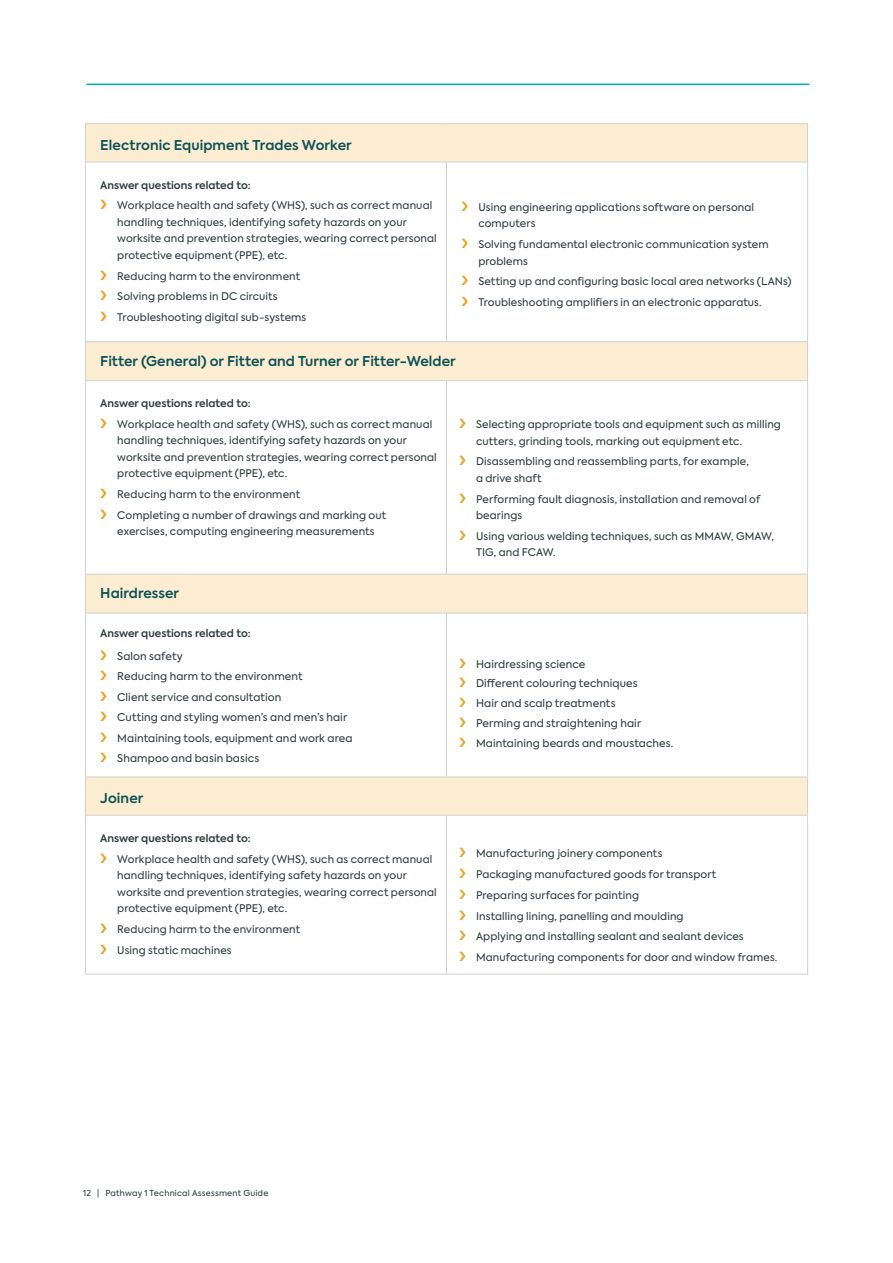
<style>
.page{position:relative;width:893px;height:1263px;background:#fff}
.page>*{position:absolute;margin:0;border:0;box-sizing:border-box;transform-origin:0 0}
.Body_Copy{font:600 13.5px "Axiforma";letter-spacing:.005em;color:#0d5257}
.t1{font:10.65px "Axiforma";letter-spacing:.01em;color:#303c42}
.t2{font:10.5px/16.5px "Axiforma";letter-spacing:.01em;color:#303c42}
.t3{font:600 10.5px "Axiforma";color:#303c42}
.t4{font:8.25px "Axiforma";letter-spacing:.025em;color:#303c42}
</style>
<div class="page">
<hr style="left:86px;top:84px;width:723px;height:1px;background:#00b2a9">
<svg style="left:86px;top:124px;width:721px;height:691px"></svg>
<hr style="left:85px;top:123px;width:361px;height:1px;background:#d0d0cd">
<hr style="left:85px;top:124px;width:1px;height:38px;background:#d0d0cd">
<hr style="left:446px;top:123px;width:362px;height:1px;background:#d0d0cd">
<hr style="left:807px;top:124px;width:1px;height:38px;background:#d0d0cd">
<hr style="left:85px;top:162px;width:361px;height:1px;background:#d0d0cd">
<hr style="left:85px;top:162px;width:1px;height:179px;background:#d0d0cd">
<hr style="left:446px;top:162px;width:362px;height:1px;background:#d0d0cd">
<hr style="left:446px;top:162px;width:1px;height:179px;background:#d0d0cd">
<hr style="left:807px;top:162px;width:1px;height:179px;background:#d0d0cd">
<hr style="left:85px;top:341px;width:361px;height:1px;background:#d0d0cd">
<hr style="left:85px;top:342px;width:1px;height:38px;background:#d0d0cd">
<hr style="left:446px;top:341px;width:362px;height:1px;background:#d0d0cd">
<hr style="left:807px;top:342px;width:1px;height:38px;background:#d0d0cd">
<hr style="left:85px;top:380px;width:361px;height:1px;background:#d0d0cd">
<hr style="left:85px;top:381px;width:1px;height:193px;background:#d0d0cd">
<hr style="left:446px;top:380px;width:362px;height:1px;background:#d0d0cd">
<hr style="left:446px;top:381px;width:1px;height:193px;background:#d0d0cd">
<hr style="left:807px;top:381px;width:1px;height:193px;background:#d0d0cd">
<hr style="left:85px;top:574px;width:361px;height:1px;background:#d0d0cd">
<hr style="left:85px;top:574px;width:1px;height:39px;background:#d0d0cd">
<hr style="left:446px;top:574px;width:362px;height:1px;background:#d0d0cd">
<hr style="left:807px;top:574px;width:1px;height:39px;background:#d0d0cd">
<hr style="left:85px;top:613px;width:361px;height:1px;background:#d0d0cd">
<hr style="left:85px;top:613px;width:1px;height:164px;background:#d0d0cd">
<hr style="left:446px;top:613px;width:362px;height:1px;background:#d0d0cd">
<hr style="left:446px;top:613px;width:1px;height:164px;background:#d0d0cd">
<hr style="left:807px;top:613px;width:1px;height:164px;background:#d0d0cd">
<hr style="left:85px;top:777px;width:361px;height:1px;background:#d0d0cd">
<hr style="left:85px;top:777px;width:1px;height:38px;background:#d0d0cd">
<hr style="left:446px;top:777px;width:362px;height:1px;background:#d0d0cd">
<hr style="left:807px;top:777px;width:1px;height:38px;background:#d0d0cd">
<hr style="left:85px;top:815px;width:361px;height:1px;background:#d0d0cd">
<hr style="left:85px;top:816px;width:1px;height:158px;background:#d0d0cd">
<hr style="left:446px;top:815px;width:362px;height:1px;background:#d0d0cd">
<hr style="left:446px;top:816px;width:1px;height:158px;background:#d0d0cd">
<hr style="left:807px;top:816px;width:1px;height:158px;background:#d0d0cd">
<hr style="left:85px;top:974px;width:361px;height:1px;background:#d0d0cd">
<hr style="left:446px;top:974px;width:362px;height:1px;background:#d0d0cd">
<svg style="left:101px;top:200px;width:6px;height:9px"></svg>
<svg style="left:101px;top:270px;width:6px;height:10px"></svg>
<svg style="left:101px;top:291px;width:6px;height:9px"></svg>
<svg style="left:101px;top:312px;width:6px;height:9px"></svg>
<svg style="left:462px;top:201px;width:6px;height:10px"></svg>
<svg style="left:462px;top:238px;width:6px;height:10px"></svg>
<svg style="left:462px;top:276px;width:6px;height:9px"></svg>
<svg style="left:462px;top:296px;width:6px;height:10px"></svg>
<svg style="left:101px;top:418px;width:6px;height:10px"></svg>
<svg style="left:101px;top:489px;width:6px;height:9px"></svg>
<svg style="left:101px;top:509px;width:6px;height:10px"></svg>
<svg style="left:101px;top:650px;width:6px;height:10px"></svg>
<svg style="left:101px;top:671px;width:6px;height:9px"></svg>
<svg style="left:101px;top:691px;width:6px;height:10px"></svg>
<svg style="left:101px;top:712px;width:6px;height:9px"></svg>
<svg style="left:101px;top:732px;width:6px;height:10px"></svg>
<svg style="left:101px;top:752px;width:6px;height:10px"></svg>
<svg style="left:459px;top:419px;width:7px;height:9px"></svg>
<svg style="left:459px;top:456px;width:7px;height:9px"></svg>
<svg style="left:459px;top:493px;width:7px;height:10px"></svg>
<svg style="left:459px;top:530px;width:7px;height:10px"></svg>
<svg style="left:459px;top:658px;width:7px;height:9px"></svg>
<svg style="left:459px;top:678px;width:7px;height:9px"></svg>
<svg style="left:459px;top:698px;width:7px;height:9px"></svg>
<svg style="left:459px;top:718px;width:7px;height:9px"></svg>
<svg style="left:459px;top:738px;width:7px;height:9px"></svg>
<p class="Body_Copy" style="left:100px;top:136px;width:253px">Electronic Equipment Trades Worker</p>
<p class="t3" style="left:100px;top:178px;width:152px">Answer questions related to:</p>
<p class="t2" style="left:117px;top:198px;width:321px">Workplace health and safety (WHS), such as correct manual handling techniques, identifying safety hazards on your worksite and prevention strategies, wearing correct personal protective equipment (PPE), etc.</p>
<p class="t2" style="left:117px;top:268px;width:184px">Reducing harm to the environment</p>
<p class="t2" style="left:117px;top:289px;width:162px">Solving problems in DC circuits</p>
<p class="t2" style="left:117px;top:309px;width:191px">Troubleshooting digital sub-systems</p>
<p class="Body_Copy" style="left:100px;top:352px;width:357px">Fitter (General) or Fitter and Turner or Fitter-Welder</p>
<p class="t3" style="left:100px;top:396px;width:152px">Answer questions related to:</p>
<p class="t2" style="left:117px;top:416px;width:321px">Workplace health and safety (WHS), such as correct manual handling techniques, identifying safety hazards on your worksite and prevention strategies, wearing correct personal protective equipment (PPE), etc.</p>
<p class="t2" style="left:117px;top:486px;width:184px">Reducing harm to the environment</p>
<p class="t2" style="left:117px;top:507px;width:270px">Completing a number of drawings and marking out exercises, computing engineering measurements</p>
<p class="Body_Copy" style="left:100px;top:584px;width:80px">Hairdresser</p>
<p class="t3" style="left:100px;top:626px;width:152px">Answer questions related to:</p>
<p class="t1" style="left:117px;top:649px;width:67px">Salon safety</p>
<p class="t1" style="left:117px;top:669px;width:187px">Reducing harm to the environment</p>
<p class="t1" style="left:117px;top:690px;width:166px">Client service and consultation</p>
<p class="t1" style="left:117px;top:710px;width:231px">Cutting and styling women’s and men’s hair</p>
<p class="t1" style="left:117px;top:731px;width:237px">Maintaining tools, equipment and work area</p>
<p class="t1" style="left:117px;top:751px;width:143px">Shampoo and basin basics</p>
<p class="Body_Copy" style="left:100px;top:789px;width:45px">Joiner</p>
<p class="t3" style="left:100px;top:831px;width:152px">Answer questions related to:</p>
<p class="t2" style="left:117px;top:851px;width:321px">Workplace health and safety (WHS), such as correct manual handling techniques, identifying safety hazards on your worksite and prevention strategies, wearing correct personal protective equipment (PPE), etc.</p>
<p class="t2" style="left:117px;top:921px;width:184px">Reducing harm to the environment</p>
<p class="t2" style="left:117px;top:942px;width:116px">Using static machines</p>
<p class="t2" style="left:478px;top:199px;width:277px">Using engineering applications software on personal computers</p>
<p class="t2" style="left:478px;top:236px;width:292px">Solving fundamental electronic communication system problems</p>
<p class="t2" style="left:478px;top:273px;width:315px">Setting up and configuring basic local area networks (LANs)</p>
<p class="t2" style="left:478px;top:294px;width:285px">Troubleshooting amplifiers in an electronic apparatus.</p>
<p class="t2" style="left:476px;top:416px;width:306px">Selecting appropriate tools and equipment such as milling cutters, grinding tools, marking out equipment etc.</p>
<p class="t2" style="left:476px;top:453px;width:274px">Disassembling and reassembling parts, for example, a drive shaft</p>
<p class="t2" style="left:476px;top:491px;width:286px">Performing fault diagnosis, installation and removal of bearings</p>
<p class="t2" style="left:476px;top:528px;width:299px">Using various welding techniques, such as MMAW, GMAW,<br>TIG, and FCAW.</p>
<p class="t1" style="left:476px;top:657px;width:111px">Hairdressing science</p>
<p class="t1" style="left:476px;top:677px;width:163px">Different colouring techniques</p>
<p class="t1" style="left:476px;top:696px;width:141px">Hair and scalp treatments</p>
<p class="t1" style="left:476px;top:716px;width:167px">Perming and straightening hair</p>
<p class="t1" style="left:476px;top:736px;width:199px">Maintaining beards and moustaches.</p>
<p class="t2" style="left:476px;top:845px;width:188px">Manufacturing joinery components</p>
<p class="t2" style="left:476px;top:866px;width:242px">Packaging manufactured goods for transport</p>
<p class="t2" style="left:476px;top:887px;width:164px">Preparing surfaces for painting</p>
<p class="t2" style="left:476px;top:908px;width:209px">Installing lining, panelling and moulding</p>
<p class="t2" style="left:476px;top:928px;width:269px">Applying and installing sealant and sealant devices</p>
<p class="t2" style="left:476px;top:949px;width:303px">Manufacturing components for door and window frames.</p>
<p class="t4" style="left:83px;top:1188px;width:187px">12 | Pathway 1 Technical Assessment Guide</p>
</div>
